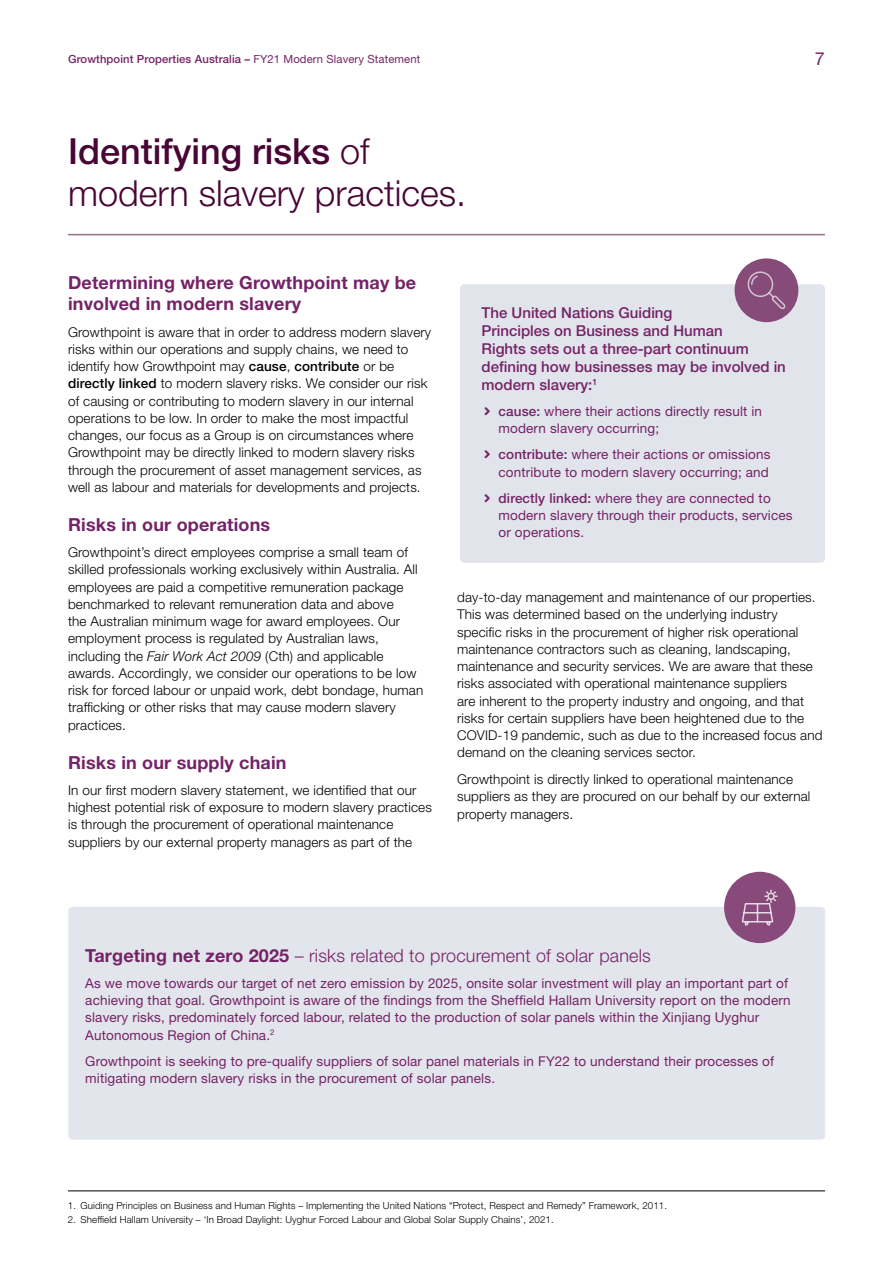
<style>
.page{position:relative;width:893px;height:1263px;background:#fff}
.page>*{position:absolute;margin:0;border:0;box-sizing:border-box;transform-origin:0 0}
.t1{font:300 36px/42px "Helvetica Neue LT Pro";color:#470635}
.t2{font:700 18px/21px "Helvetica Neue LT Pro";letter-spacing:.01em;color:#742366}
.t3{font:300 18px "Helvetica Neue LT Pro";letter-spacing:.01em;color:#742366}
.t4{font:18px "Helvetica Neue LT Pro";color:#742366}
.t5{font:500 15px/18px "Helvetica Neue LT Pro";color:#742366}
.t6{font:300 13.5px/17.2px "Helvetica Neue LT Pro";letter-spacing:.01em;color:#000}
.t7{font:13.5px/17.2px "Helvetica Neue LT Pro";letter-spacing:.01em;color:#742366}
.t8{font:500 11.25px "Helvetica Neue LT Pro";letter-spacing:.01em;color:#742366}
.t9{font:300 9.75px "Helvetica Neue LT Pro";letter-spacing:.01em;color:#000}
.s1{font-weight:400}
.s2{font-weight:500}
.s3{font-style:italic}
.s4{font-family:"Arrrows"}
.s5{font-weight:700}
</style>
<div class="page">
<hr style="left:68px;top:234px;width:757px;height:1px;background:#946f8a">
<div style="left:460px;top:284px;width:365px;height:279px;background:#e2e4ec;border-radius:4px"></div>
<div style="left:735px;top:258px;width:63px;height:64px;background:#874b7a;border-radius:50%"></div>
<svg style="left:747px;top:271px;width:39px;height:38px"></svg>
<hr style="left:68px;top:1190px;width:757px;height:1px;background:#000">
<div style="left:68px;top:907px;width:757px;height:233px;background:#dddfe8;border-radius:4px"></div>
<div style="left:724px;top:872px;width:71px;height:71px;background:#874a7b;border-radius:50%"></div>
<svg style="left:741px;top:889px;width:37px;height:37px"></svg>
<p class="t8" style="left:68px;top:53px;width:354px">Growthpoint Properties Australia – <span class="s1">FY21 Modern Slavery Statement</span></p>
<h2 class="t4" style="left:815px;top:48px;width:12px">7</h2>
<h1 class="t1" style="left:68px;top:129px;width:400px"><span class="s2">Identifying risks</span> of modern slavery practices.</h1>
<h2 class="t2" style="left:68px;top:272px;width:350px">Determining where Growthpoint may be involved in modern slavery</h2>
<p class="t6" style="left:68px;top:323px;width:365px">Growthpoint is aware that in order to address modern slavery risks within our operations and supply chains, we need to identify how Growthpoint may <span class="s2">cause</span>, <span class="s2">contribute</span> or be <span class="s2">directly linked</span> to modern slavery risks. We consider our risk of causing or contributing to modern slavery in our internal operations to be low. In order to make the most impactful changes, our focus as a Group is on circumstances where Growthpoint may be directly linked to modern slavery risks through the procurement of asset management services, as well as labour and materials for developments and projects.</p>
<h2 class="t2" style="left:68px;top:513px;width:204px">Risks in our operations</h2>
<p class="t6" style="left:68px;top:543px;width:357px">Growthpoint’s direct employees comprise a small team of skilled professionals working exclusively within Australia. All employees are paid a competitive remuneration package benchmarked to relevant remuneration data and above<br>the Australian minimum wage for award employees. Our employment process is regulated by Australian laws, including the <span class="s3">Fair Work Act 2009</span> (Cth) and applicable awards. Accordingly, we consider our operations to be low risk for forced labour or unpaid work, debt bondage, human trafficking or other risks that may cause modern slavery practices.</p>
<h2 class="t2" style="left:68px;top:751px;width:220px">Risks in our supply chain</h2>
<p class="t6" style="left:68px;top:781px;width:365px">In our first modern slavery statement, we identified that our highest potential risk of exposure to modern slavery practices is through the procurement of operational maintenance suppliers by our external property managers as part of the</p>
<p class="t5" style="left:482px;top:303px;width:306px">The United Nations Guiding<br>Principles on Business and Human<br>Rights sets out a three-part continuum defining how businesses may be involved in modern slavery:<sup>1</sup></p>
<p class="t7" style="left:499px;top:402px;width:265px;text-indent:-17px"><span class="s4">s</span> <span class="s2">cause:</span> where their actions directly result in modern slavery occurring;</p>
<p class="t7" style="left:482px;top:445px;width:290px;text-align:right"><span class="s4">s</span> <span class="s2">contribute:</span> where their actions or omissions contribute to modern slavery occurring; and</p>
<p class="t7" style="left:499px;top:489px;width:296px;text-indent:-17px"><span class="s4">s</span> <span class="s2">directly linked:</span> where they are connected to modern slavery through their products, services or operations.</p>
<p class="t6" style="left:457px;top:588px;width:367px">day-to-day management and maintenance of our properties.<br>This was determined based on the underlying industry specific risks in the procurement of higher risk operational maintenance contractors such as cleaning, landscaping, maintenance and security services. We are aware that these risks associated with operational maintenance suppliers<br>are inherent to the property industry and ongoing, and that risks for certain suppliers have been heightened due to the COVID-19 pandemic, such as due to the increased focus and demand on the cleaning services sector.</p>
<p class="t6" style="left:457px;top:770px;width:355px">Growthpoint is directly linked to operational maintenance suppliers as they are procured on our behalf by our external property managers.</p>
<h2 class="t3" style="left:85px;top:944px;width:567px"><span class="s5">Targeting net zero 2025</span> – risks related to procurement of solar panels</h2>
<p class="t7" style="left:85px;top:974px;width:707px">As we move towards our target of net zero emission by 2025, onsite solar investment will play an important part of achieving that goal. Growthpoint is aware of the findings from the Sheffield Hallam University report on the modern slavery risks, predominately forced labour, related to the production of solar panels within the Xinjiang Uyghur Autonomous Region of China.<sup>2</sup></p>
<p class="t7" style="left:85px;top:1052px;width:690px">Growthpoint is seeking to pre-qualify suppliers of solar panel materials in FY22 to understand their processes of mitigating modern slavery risks in the procurement of solar panels.</p>
<p class="t9" style="left:68px;top:1199px;width:601px">1. Guiding Principles on Business and Human Rights – Implementing the United Nations “Protect, Respect and Remedy” Framework, 2011.</p>
<p class="t9" style="left:68px;top:1213px;width:487px">2. Sheffield Hallam University – ‘In Broad Daylight: Uyghur Forced Labour and Global Solar Supply Chains’, 2021.</p>
</div>
